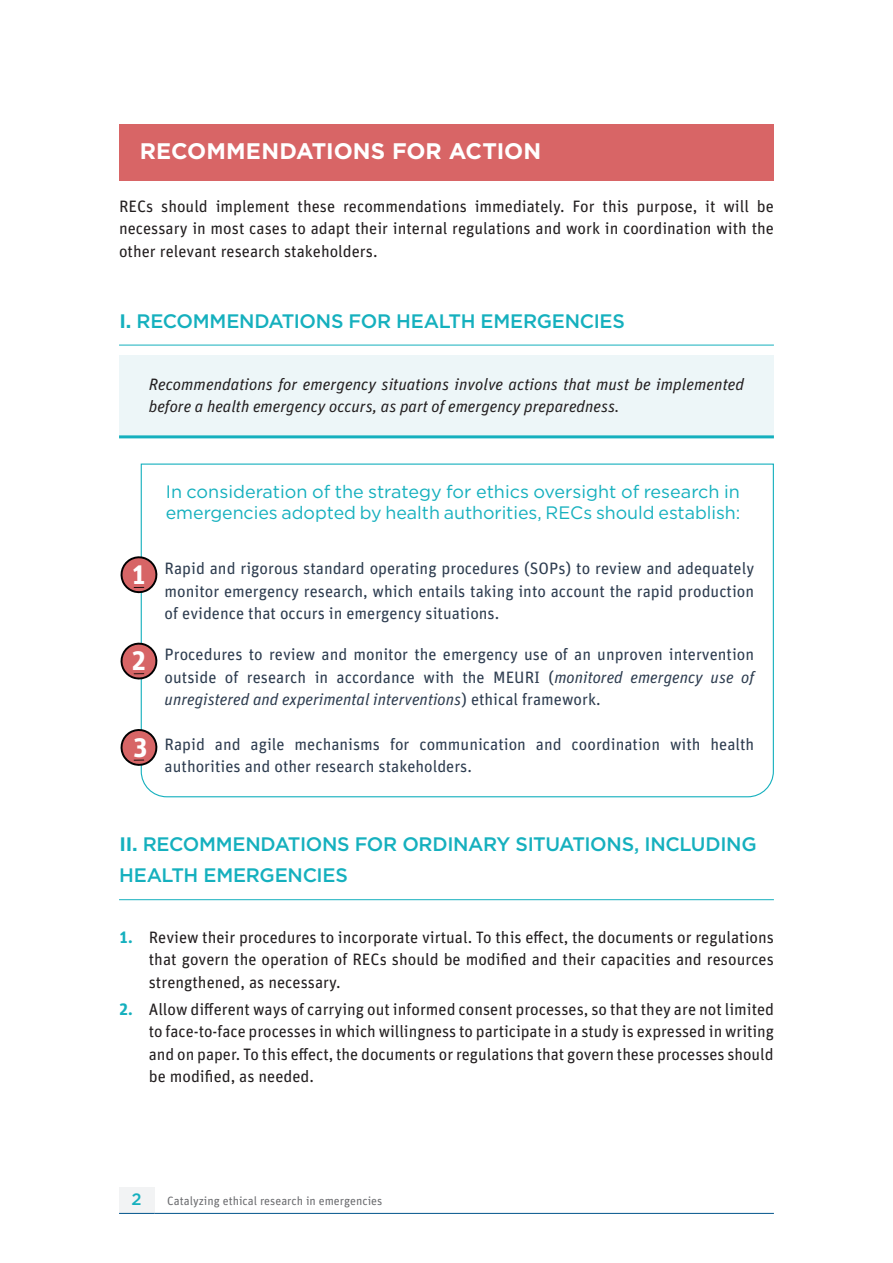
<style>
.page{position:relative;width:893px;height:1263px;background:#fff}
.page>*{position:absolute;margin:0;border:0;box-sizing:border-box;transform-origin:0 0}
.t1{font:700 26.7px "FF Unit Pro";color:#fff}
.t2{font:700 22.5px "Gotham";letter-spacing:.005em;color:#fff}
.t3{font:500 19.5px/31.5px "Gotham";letter-spacing:-.015em;color:#15b0be}
.Titre_2{font:18px/21px "Gotham";letter-spacing:-.005em;color:#15b0be}
.t4{font:16.5px/22.5px "FF Unit Pro";color:#231f20;text-align:justify}
.t5{font:16.5px/22.5px "FF Unit Pro";color:#2e3d50;text-align:justify}
.Box_Body_Quote{font:italic 16.5px/22.5px "FF Unit Pro";color:#231f20}
.t6{font:500 16.5px "Gotham";color:#15b0be}
.t7{font:12px "FF Unit Pro";color:#6c6d70}
.s1{font-weight:700}
.s2{font-style:italic}
.s3{font-weight:700;color:#15b0be}
</style>
<div class="page">
<svg style="left:140px;top:463px;width:634px;height:335px"></svg>
<div style="left:119px;top:1187px;width:36px;height:27px;background:#f2f3f4"></div>
<hr style="left:154px;top:1213px;width:620px;height:1px;background:#00548b">
<hr style="left:119px;top:1213px;width:35px;height:1px;background:#00548b">
<div style="left:119px;top:124px;width:655px;height:57px;background:#d86566"></div>
<hr style="left:119px;top:345px;width:655px;height:1px;background:#15b0be">
<div style="left:119px;top:355px;width:655px;height:82px;background:#edf6f8"></div>
<hr style="left:119px;top:435px;width:655px;height:3px;background:#15b0be">
<hr style="left:119px;top:899px;width:655px;height:1px;background:#15b0be">
<svg style="left:120px;top:556px;width:38px;height:38px"></svg>
<svg style="left:120px;top:642px;width:38px;height:38px"></svg>
<svg style="left:120px;top:728px;width:38px;height:38px"></svg>
<p class="t2" style="left:140px;top:137px;width:403px">RECOMMENDATIONS FOR ACTION</p>
<p class="t4" style="left:119px;top:194px;width:656px">RECs should implement these recommendations immediately. For this purpose, it will be necessary in most cases to adapt their internal regulations and work in coordination with the other relevant research stakeholders.</p>
<p class="t3" style="left:119px;top:305px;width:507px"><span class="s1">I.</span> RECOMMENDATIONS FOR HEALTH EMERGENCIES</p>
<p class="Box_Body_Quote" style="left:149px;top:372px;width:597px">Recommendations for emergency situations involve actions that must be implemented before a health emergency occurs, as part of emergency preparedness.</p>
<p class="Titre_2" style="left:166px;top:481px;width:576px">In consideration of the strategy for ethics oversight of research in emergencies adopted by health authorities, RECs should establish:</p>
<p class="t1" style="left:132px;top:555px;width:16px">1</p>
<p class="t5" style="left:165px;top:556px;width:591px">Rapid and rigorous standard operating procedures (SOPs) to review and adequately monitor emergency research, which entails taking into account the rapid production of evidence that occurs in emergency situations.</p>
<p class="t1" style="left:132px;top:641px;width:16px">2</p>
<p class="t5" style="left:165px;top:643px;width:591px">Procedures to review and monitor the emergency use of an unproven intervention outside of research in accordance with the MEURI (<span class="s2">monitored emergency use of unregistered and experimental interventions</span>) ethical framework.</p>
<p class="t1" style="left:133px;top:728px;width:16px">3</p>
<p class="t5" style="left:165px;top:732px;width:591px">Rapid and agile mechanisms for communication and coordination with health authorities and other research stakeholders.</p>
<p class="t3" style="left:119px;top:828px;width:639px"><span class="s1">II.</span> RECOMMENDATIONS FOR ORDINARY SITUATIONS, INCLUDING<br>HEALTH EMERGENCIES</p>
<p class="t4" style="left:149px;top:925px;width:627px;text-indent:-30px"><span class="s3">1.</span> Review their procedures to incorporate virtual. To this effect, the documents or regulations that govern the operation of RECs should be modified and their capacities and resources strengthened, as necessary.</p>
<p class="t4" style="left:149px;top:997px;width:627px;text-indent:-30px"><span class="s3">2.</span> Allow different ways of carrying out informed consent processes, so that they are not limited to face-to-face processes in which willingness to participate in a study is expressed in writing and on paper. To this effect, the documents or regulations that govern these processes should be modified, as needed.</p>
<p class="t6" style="left:132px;top:1189px;width:12px">2</p>
<p class="t7" style="left:167px;top:1193px;width:217px">Catalyzing ethical research in emergencies</p>
</div>
